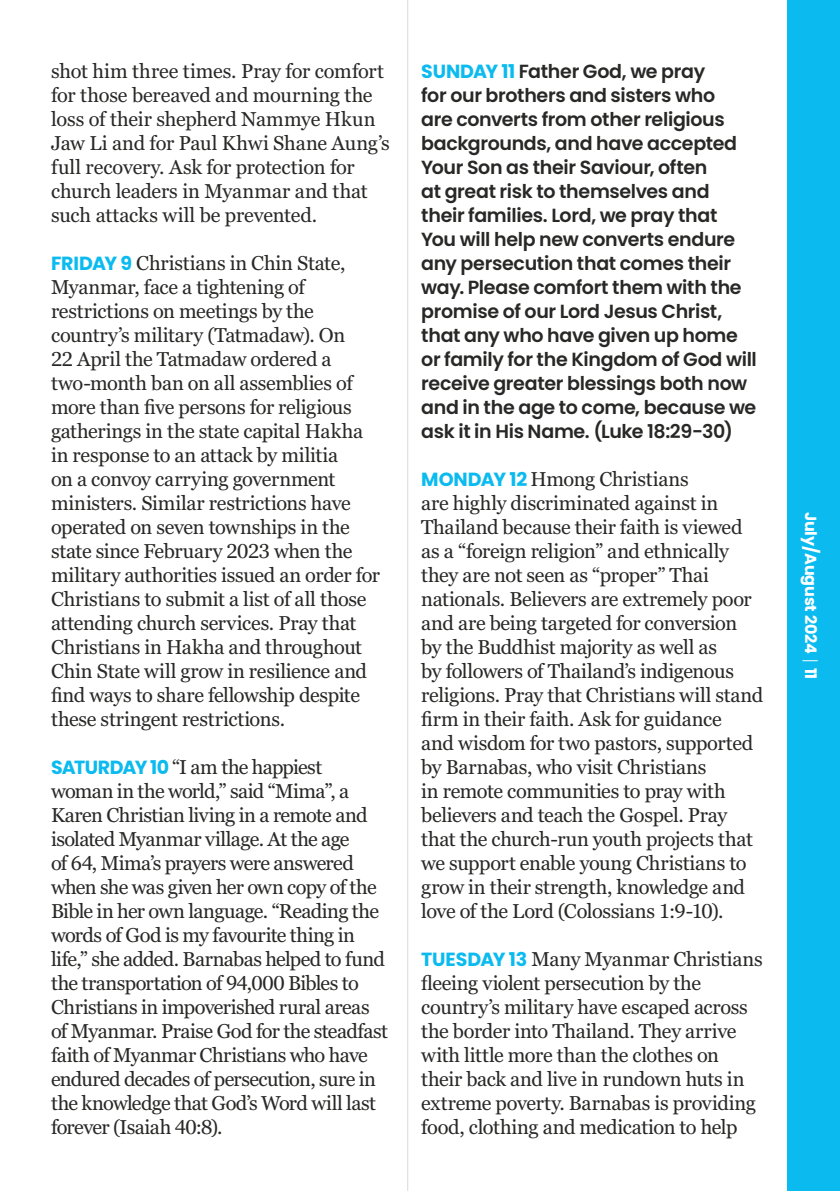
<style>
.page{position:relative;width:840px;height:1191px;background:#fff}
.page>*{position:absolute;margin:0;border:0;box-sizing:border-box;transform-origin:0 0}
.t1{font:20px/24px "Georgia Pro";letter-spacing:-.015em;color:#282827}
.t2{font:600 19px/24px "Poppins";letter-spacing:-.02em;color:#282827}
.t3{font:700 16px "Poppins";letter-spacing:-.01em;color:#fff}
.s1{font-family:"Poppins";font-weight:700;font-size:19px;color:#0bbbef}
.s2{font-weight:700;color:#0bbbef}
</style>
<div class="page">
<div style="left:787px;top:0;width:52px;height:1191px;background:#0bbbef"></div>
<svg style="left:802px;top:660px;width:15px;height:1px"></svg>
<hr style="left:407px;top:0;width:1px;height:1191px;background:#dadada">
<p class="t1" style="left:51px;top:60px;width:340px">shot him three times. Pray for comfort for those bereaved and mourning the loss of their shepherd Nammye Hkun Jaw Li and for Paul Khwi Shane Aung’s full recovery. Ask for protection for church leaders in Myanmar and that such attacks will be prevented.</p>
<p class="t1" style="left:51px;top:252px;width:330px"><span class="s1">FRIDAY 9</span> Christians in Chin State, Myanmar, face a tightening of restrictions on meetings by the country’s military (Tatmadaw). On<br>22 April the Tatmadaw ordered a two-month ban on all assemblies of more than five persons for religious gatherings in the state capital Hakha in response to an attack by militia<br>on a convoy carrying government ministers. Similar restrictions have operated on seven townships in the state since February 2023 when the military authorities issued an order for Christians to submit a list of all those attending church services. Pray that Christians in Hakha and throughout Chin State will grow in resilience and find ways to share fellowship despite these stringent restrictions.</p>
<p class="t1" style="left:51px;top:756px;width:338px"><span class="s1">SATURDAY 10</span> “I am the happiest woman in the world,” said “Mima”, a Karen Christian living in a remote and isolated Myanmar village. At the age<br>of 64, Mima’s prayers were answered when she was given her own copy of the Bible in her own language. “Reading the words of God is my favourite thing in life,” she added. Barnabas helped to fund the transportation of 94,000 Bibles to Christians in impoverished rural areas of Myanmar. Praise God for the steadfast faith of Myanmar Christians who have endured decades of persecution, sure in the knowledge that God’s Word will last forever (Isaiah 40:8).</p>
<p class="t2" style="left:421px;top:59px;width:337px"><span class="s2">SUNDAY 11</span> Father God, we pray<br>for our brothers and sisters who<br>are converts from other religious backgrounds, and have accepted<br>Your Son as their Saviour, often<br>at great risk to themselves and their families. Lord, we pray that<br>You will help new converts endure any persecution that comes their way. Please comfort them with the promise of our Lord Jesus Christ, that any who have given up home or family for the Kingdom of God will receive greater blessings both now and in the age to come, because we ask it in His Name. (Luke 18:29-30)</p>
<p class="t1" style="left:421px;top:468px;width:343px"><span class="s1">MONDAY 12</span> Hmong Christians<br>are highly discriminated against in Thailand because their faith is viewed as a “foreign religion” and ethnically they are not seen as “proper” Thai nationals. Believers are extremely poor and are being targeted for conversion<br>by the Buddhist majority as well as<br>by followers of Thailand’s indigenous religions. Pray that Christians will stand firm in their faith. Ask for guidance<br>and wisdom for two pastors, supported by Barnabas, who visit Christians<br>in remote communities to pray with believers and teach the Gospel. Pray that the church-run youth projects that we support enable young Christians to grow in their strength, knowledge and love of the Lord (Colossians 1:9-10).</p>
<p class="t1" style="left:421px;top:948px;width:343px"><span class="s1">TUESDAY 13</span> Many Myanmar Christians fleeing violent persecution by the country’s military have escaped across the border into Thailand. They arrive with little more than the clothes on their back and live in rundown huts in extreme poverty. Barnabas is providing food, clothing and medication to help</p>
<p class="t3" style="left:819px;top:511px;width:169px;rotate:90deg">July/August 2024 11</p>
</div>
